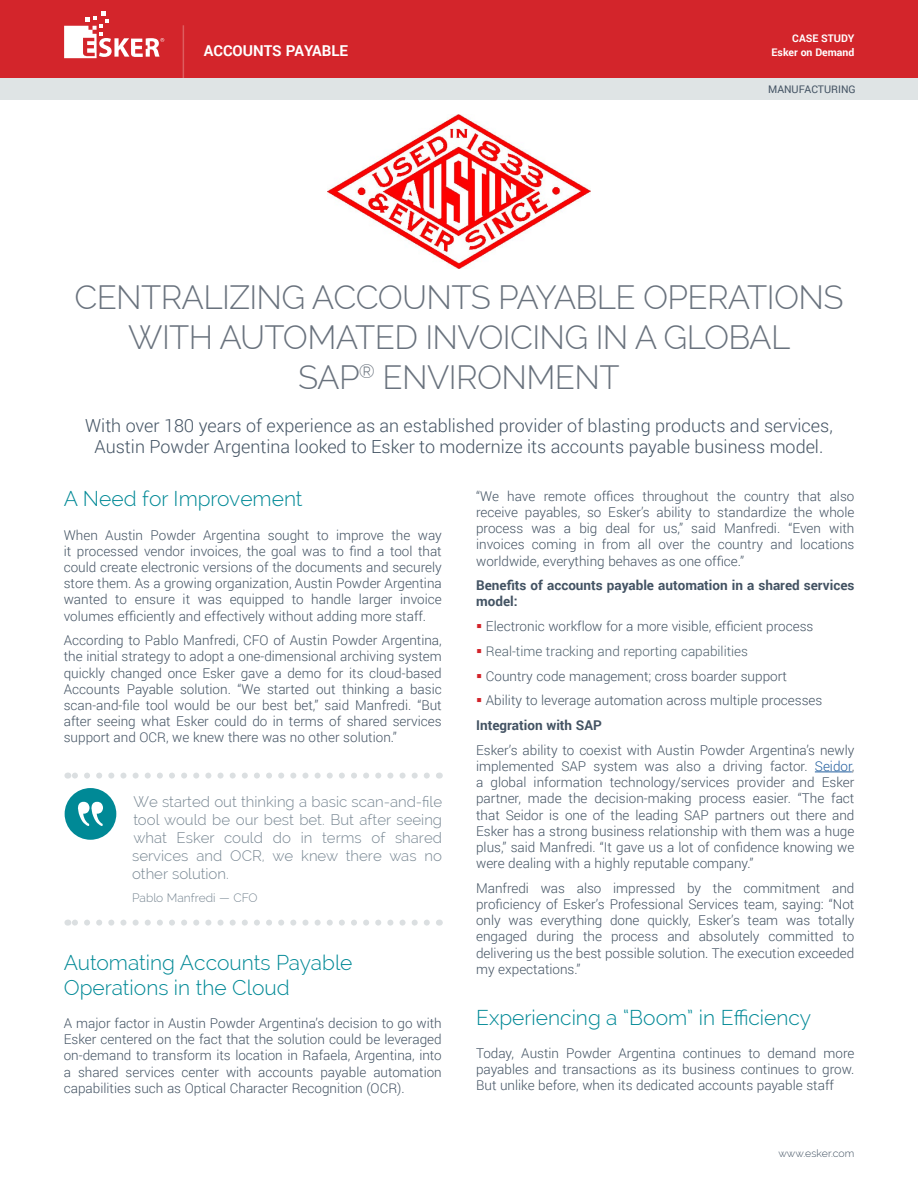
<style>
.page{position:relative;width:918px;height:1188px;background:#fff}
.page>*{position:absolute;margin:0;border:0;box-sizing:border-box;transform-origin:0 0}
.t1{font:300 33px/39.6px "Raleway";letter-spacing:-.02em;color:#69727d;text-align:center}
.t2{font:300 21px/25.2px "Raleway";color:#008996}
.t3{font:300 18px/21.6px "Roboto";color:#435363;text-align:center}
.t4{font:300 15px/18px "Raleway";color:#778692;text-align:justify}
.t5{font:700 15px "Roboto";color:#fff}
.t6{font:300 13.5px/16.2px "Roboto";color:#435363;text-align:justify}
.t7{font:700 13.5px/16.2px "Roboto";color:#435363}
.t8{font:300 13.5px "Roboto";color:#4f616e}
.t9{font:300 12px "Raleway";color:#778692}
.t10{font:700 10.5px "Roboto";color:#fff}
.t11{font:10.5px "Roboto";color:#435363}
.t12{font:300 10.5px "Raleway";color:#435363}
.s1{color:#d2232a}
.s2{font-weight:700}
.s3{color:#215e9e}
</style>
<div class="page">
<div style="left:0;top:0;width:918px;height:78px;background:#d3252b"></div>
<svg style="left:64px;top:12px;width:100px;height:46px"></svg>
<hr style="left:183px;top:25px;width:1px;height:53px;background:#dd5d5f">
<hr style="left:815px;top:772px;width:37px;height:1px;background:#215e9e">
<div style="left:0;top:78px;width:918px;height:22px;background:#dfe4e5"></div>
<img style="left:327px;top:115px;width:264px;height:154px">
<svg style="left:67px;top:773px;width:360px;height:6px"></svg>
<svg style="left:67px;top:920px;width:360px;height:6px"></svg>
<div style="left:65px;top:788px;width:51px;height:52px;background:#008996;border-radius:50%"></div>
<svg style="left:78px;top:802px;width:25px;height:24px"></svg>
<p class="t5" style="left:204px;top:40px;width:146px">ACCOUNTS PAYABLE</p>
<p class="t10" style="left:792px;top:31px;width:64px">CASE STUDY</p>
<p class="t10" style="left:772px;top:45px;width:84px">Esker on Demand</p>
<p class="t11" style="left:768px;top:82px;width:89px">MANUFACTURING</p>
<h1 class="t1" style="left:74px;top:278px;width:771px">CENTRALIZING ACCOUNTS PAYABLE OPERATIONS<br>WITH AUTOMATED INVOICING IN A GLOBAL<br>SAP<sup>®</sup> ENVIRONMENT</h1>
<h3 class="t3" style="left:85px;top:414px;width:749px">With over 180 years of experience as an established provider of blasting products and services,<br>Austin Powder Argentina looked to Esker to modernize its accounts payable business model.</h3>
<h2 class="t2" style="left:64px;top:486px;width:240px">A Need for Improvement</h2>
<p class="t6" style="left:64px;top:526px;width:380px">When Austin Powder Argentina sought to improve the way it processed vendor invoices, the goal was to find a tool that could create electronic versions of the documents and securely store them. As a growing organization, Austin Powder Argentina wanted to ensure it was equipped to handle larger invoice volumes efficiently and effectively without adding more staff.</p>
<p class="t6" style="left:64px;top:632px;width:380px">According to Pablo Manfredi, CFO of Austin Powder Argentina, the initial strategy to adopt a one-dimensional archiving system quickly changed once Esker gave a demo for its cloud-based Accounts Payable solution. “We started out thinking a basic scan-and-file tool would be our best bet,” said Manfredi. “But after seeing what Esker could do in terms of shared services support and OCR, we knew there was no other solution.”</p>
<p class="t6" style="left:476px;top:487px;width:380px">“We have remote offices throughout the country that also receive payables, so Esker’s ability to standardize the whole process was a big deal for us,” said Manfredi. “Even with invoices coming in from all over the country and locations worldwide, everything behaves as one office.”</p>
<p class="t7" style="left:476px;top:577px;width:380px">Benefits of accounts payable automation in a shared services model:</p>
<p class="t6" style="left:476px;top:618px;width:339px"><span class="s1">▪</span> Electronic workflow for a more visible, efficient process</p>
<p class="t8" style="left:476px;top:642px;width:274px"><span class="s1">▪</span> Real-time tracking and reporting capabilities</p>
<p class="t6" style="left:476px;top:667px;width:312px"><span class="s1">▪</span> Country code management; cross boarder support</p>
<p class="t6" style="left:476px;top:688px;width:348px;line-height:24.8px"><span class="s1">▪</span> Ability to leverage automation across multiple processes<br><span class="s2">Integration with SAP</span></p>
<p class="t6" style="left:476px;top:741px;width:380px">Esker’s ability to coexist with Austin Powder Argentina’s newly implemented SAP system was also a driving factor. <span class="s3">Seidor</span>, a global information technology/services provider and Esker partner, made the decision-making process easier. “The fact that Seidor is one of the leading SAP partners out there and Esker has a strong business relationship with them was a huge plus,” said Manfredi. “It gave us a lot of confidence knowing we were dealing with a highly reputable company.”</p>
<p class="t6" style="left:476px;top:879px;width:380px">Manfredi was also impressed by the commitment and proficiency of Esker’s Professional Services team, saying: “Not only was everything done quickly, Esker’s team was totally engaged during the process and absolutely committed to delivering us the best possible solution. The execution exceeded my expectations.”</p>
<h2 class="t2" style="left:476px;top:1004px;width:337px">Experiencing a “Boom” in Efficiency</h2>
<p class="t6" style="left:476px;top:1044px;width:380px">Today, Austin Powder Argentina continues to demand more payables and transactions as its business continues to grow.<br>But unlike before, when its dedicated accounts payable staff</p>
<p class="t4" style="left:132px;top:792px;width:311px">We started out thinking a basic scan-and-file tool would be our best bet. But after seeing what Esker could do in terms of shared services and OCR, we knew there was no other solution.</p>
<p class="t9" style="left:132px;top:890px;width:127px">Pablo Manfredi — CFO</p>
<h2 class="t2" style="left:64px;top:950px;width:290px">Automating Accounts Payable<br>Operations in the Cloud</h2>
<p class="t6" style="left:64px;top:1015px;width:380px">A major factor in Austin Powder Argentina’s decision to go with Esker centered on the fact that the solution could be leveraged on-demand to transform its location in Rafaela, Argentina, into a shared services center with accounts payable automation capabilities such as Optical Character Recognition (OCR).</p>
<p class="t12" style="left:778px;top:1147px;width:77px">www.esker.com</p>
</div>
